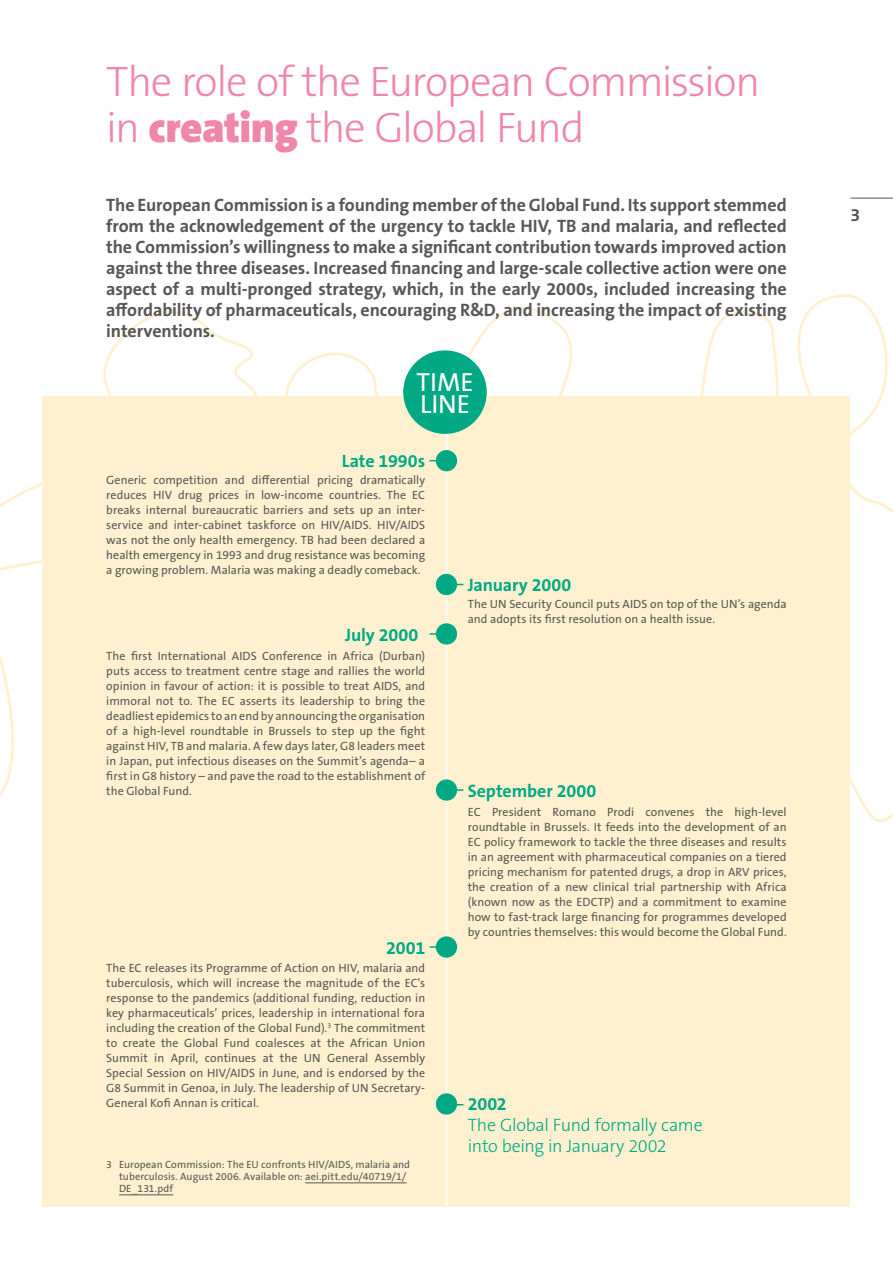
<style>
.page{position:relative;width:893px;height:1263px;background:#fff}
.page>*{position:absolute;margin:0;border:0;box-sizing:border-box;transform-origin:0 0}
.t1{font:300 42.9px/46.2px "The Sans B W3";letter-spacing:-.035em;color:#f087aa}
.t2{font:26.4px/21.9px "The Sans B W5 Plain";color:#fff}
.t3{font:700 18px/21px "The Sans B W7";letter-spacing:-.01em;color:#575756;text-align:justify}
.t4{font:700 18px "The Sans B W7";letter-spacing:-.005em;color:#00a984}
.t5{font:300 18px/21px "The Sans B W3";letter-spacing:-.025em;color:#00a984}
.t6{font:12px/15px "The Sans B W5 Plain";letter-spacing:.005em;color:#575756;text-align:justify}
.t7{font:10.5px/12px "The Sans B W5 Plain";letter-spacing:.01em;color:#575756}
.s1{font-family:"The Sans B W9";font-weight:900}
</style>
<div class="page">
<svg style="left:0;top:294px;width:893px;height:576px"></svg>
<div style="left:43px;top:396px;width:807px;height:810px;background:#fff1cf"></div>
<hr style="left:446px;top:419px;width:1px;height:844px;background:#fff">
<div style="left:436px;top:1093px;width:21px;height:21px;background:#00a984;border-radius:50%"></div>
<div style="left:436px;top:779px;width:21px;height:22px;background:#00a984;border-radius:50%"></div>
<svg style="left:457px;top:789px;width:6px;height:2px"></svg>
<div style="left:436px;top:936px;width:21px;height:22px;background:#00a984;border-radius:50%"></div>
<svg style="left:429px;top:946px;width:7px;height:2px"></svg>
<div style="left:436px;top:623px;width:21px;height:21px;background:#00a984;border-radius:50%"></div>
<svg style="left:429px;top:633px;width:7px;height:2px"></svg>
<div style="left:436px;top:450px;width:21px;height:21px;background:#00a984;border-radius:50%"></div>
<div style="left:436px;top:574px;width:21px;height:21px;background:#00a984;border-radius:50%"></div>
<hr style="left:305px;top:1182px;width:101px;height:1px;background:#575756">
<hr style="left:119px;top:1194px;width:54px;height:1px;background:#575756">
<div style="left:403px;top:350px;width:84px;height:84px;background:#00a984;border-radius:50%"></div>
<hr style="left:850px;top:198px;width:43px;height:1px;background:#575756">
<h1 class="t1" style="left:106px;top:58px;width:655px">The role of the European Commission in <span class="s1">creating</span> the Global Fund</h1>
<p class="t3" style="left:106px;top:195px;width:682px">The European Commission is a founding member of the Global Fund. Its support stemmed from the acknowledgement of the urgency to tackle HIV, TB and malaria, and reflected the Commission’s willingness to make a significant contribution towards improved action against the three diseases. Increased financing and large-scale collective action were one aspect of a multi-pronged strategy, which, in the early 2000s, included increasing the affordability of pharmaceuticals, encouraging R&amp;D, and increasing the impact of existing interventions.</p>
<h2 class="t2" style="left:416px;top:371px;width:59px">TIME<br>LINE</h2>
<h3 class="t4" style="left:342px;top:450px;width:85px">Late 1990s</h3>
<p class="t6" style="left:106px;top:472px;width:320px">Generic competition and differential pricing dramatically reduces HIV drug prices in low-income countries. The EC breaks internal bureaucratic barriers and sets up an inter&shy;service and inter-cabinet taskforce on HIV/AIDS. HIV/AIDS was not the only health emergency. TB had been declared a health emergency in 1993 and drug resistance was becoming a growing problem. Malaria was making a deadly comeback.</p>
<h3 class="t4" style="left:345px;top:623px;width:75px">July 2000</h3>
<p class="t6" style="left:106px;top:648px;width:320px">The first International AIDS Conference in Africa (Durban) puts access to treatment centre stage and rallies the world opinion in favour of action: it is possible to treat AIDS, and immoral not to. The EC asserts its leadership to bring the deadliest epidemics to an end by announcing the organisation of a high-level roundtable in Brussels to step up the fight against HIV, TB and malaria. A few days later, G8 leaders meet in Japan, put infectious diseases on the Summit’s agenda– a first in G8 history – and pave the road to the establishment of the Global Fund.</p>
<h3 class="t4" style="left:386px;top:936px;width:41px">2001</h3>
<p class="t6" style="left:106px;top:960px;width:320px">The EC releases its Programme of Action on HIV, malaria and tuberculosis, which will increase the magnitude of the EC’s response to the pandemics (additional funding, reduction in key pharmaceuticals’ prices, leadership in international fora including the creation of the Global Fund).<sup>3</sup> The commitment to create the Global Fund coalesces at the African Union Summit in April, continues at the UN General Assembly Special Session on HIV/AIDS in June, and is endorsed by the G8 Summit in Genoa, in July. The leadership of UN Secretary-General Kofi Annan is critical.</p>
<p class="t7" style="left:119px;top:1159px;width:293px;text-indent:-13px">3 European Commission: The EU confronts HIV/AIDS, malaria and tuberculosis. August 2006. Available on: aei.pitt.edu/40719/1/<br>DE_131.pdf</p>
<h3 class="t4" style="left:468px;top:573px;width:105px">January 2000</h3>
<p class="t6" style="left:468px;top:597px;width:320px">The UN Security Council puts AIDS on top of the UN’s agenda and adopts its first resolution on a health issue.</p>
<h3 class="t4" style="left:468px;top:779px;width:130px">September 2000</h3>
<p class="t6" style="left:468px;top:805px;width:320px">EC President Romano Prodi convenes the high-level roundtable in Brussels. It feeds into the development of an EC policy framework to tackle the three diseases and results in an agreement with pharmaceutical companies on a tiered pricing mechanism for patented drugs, a drop in ARV prices, the creation of a new clinical trial partnership with Africa (known now as the EDCTP) and a commitment to examine how to fast-track large financing for programmes developed by countries themselves: this would become the Global Fund.</p>
<h3 class="t4" style="left:468px;top:1092px;width:41px">2002</h3>
<h3 class="t5" style="left:468px;top:1115px;width:236px">The Global Fund formally came into being in January 2002</h3>
<h3 class="t3" style="left:850px;top:205px;width:11px">3</h3>
</div>
